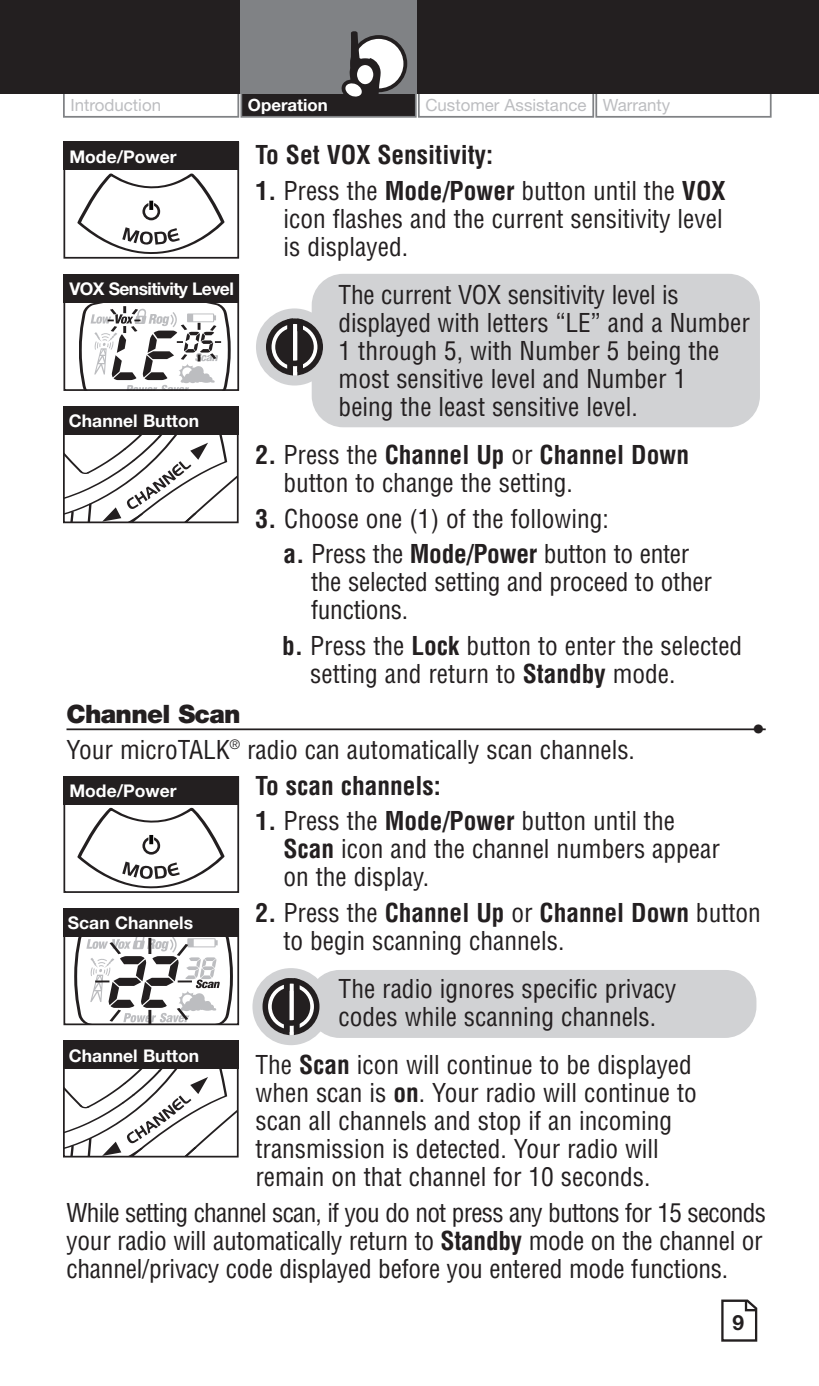
<style>
.page{position:relative;width:819px;height:1386px;background:#fff}
.page>*{position:absolute;margin:0;border:0;box-sizing:border-box;transform-origin:0 0}
.t1{font:condensed 25.2px/28px "Helvetica";color:#231f20}
.t2{font:700 condensed 25.2px "Helvetica";color:#231f20}
.t3{font:900 25.2px "Helvetica Neue";letter-spacing:-.025em;color:#231f20}
.t4{font:700 25.2px "Helvetica Neue";color:#231f20}
.t5{font:700 21px "Helvetica Neue";color:#231f20}
.t6{font:700 17.5px "Helvetica Neue";color:#fff}
.t7{font:700 17.5px "Helvetica Neue";letter-spacing:-.035em;color:#fff}
.t8{font:16.8px "Helvetica Neue";color:#bcbdc0}
.t9{font:700 16.8px "Helvetica Neue";color:#fff}
.t10{font:15.05px "Helvetica";color:#231f20}
.s1{font-weight:700}
</style>
<div class="page">
<div style="left:308px;top:970px;width:448px;height:68px;background:#d1d2d4;border-radius:32px"></div>
<div style="left:252px;top:968px;width:78px;height:77px;background:#d1d2d4;border-radius:50%"></div>
<svg style="left:262px;top:978px;width:58px;height:57px"></svg>
<div style="left:312px;top:274px;width:448px;height:153px;background:#d1d2d4;border-radius:32px"></div>
<div style="left:256px;top:308px;width:77px;height:78px;background:#d1d2d4;border-radius:50%"></div>
<svg style="left:266px;top:318px;width:57px;height:58px"></svg>
<div style="left:595px;top:91px;width:177px;height:27px;border:2px solid #808285"></div>
<div style="left:418px;top:91px;width:176px;height:27px;border:2px solid #808285"></div>
<div style="left:63px;top:91px;width:176px;height:27px;border:2px solid #808285"></div>
<div style="left:0;top:0;width:819px;height:94px;background:#231f20"></div>
<div style="left:242px;top:93px;width:173px;height:23px;background:#231f20"></div>
<div style="left:240px;top:91px;width:177px;height:27px;border:2px solid #808285"></div>
<div style="left:240px;top:0;width:177px;height:94px;background:#808285"></div>
<div style="left:352px;top:37px;width:53px;height:53px;background:#fff;border-radius:50%"></div>
<div style="left:350px;top:35px;width:57px;height:57px;border:4px solid #231f20;border-radius:50%"></div>
<svg style="left:341px;top:31px;width:40px;height:66px"></svg>
<hr style="left:66px;top:728px;width:700px;height:2px;background:#231f20">
<svg style="left:721px;top:1300px;width:36px;height:42px"></svg>
<svg style="left:66px;top:435px;width:170px;height:85px"></svg>
<div style="left:63px;top:406px;width:176px;height:117px;border:2px solid #231f20"></div>
<div style="left:63px;top:406px;width:176px;height:29px;background:#231f20"></div>
<svg style="left:66px;top:1069px;width:170px;height:86px"></svg>
<div style="left:63px;top:1041px;width:176px;height:117px;border:2px solid #231f20"></div>
<div style="left:63px;top:1041px;width:176px;height:28px;background:#231f20"></div>
<div style="left:63px;top:142px;width:176px;height:28px;background:#231f20"></div>
<svg style="left:78px;top:173px;width:146px;height:81px"></svg>
<div style="left:63px;top:142px;width:176px;height:117px;border:2px solid #231f20"></div>
<div style="left:63px;top:776px;width:176px;height:28px;background:#231f20"></div>
<svg style="left:78px;top:807px;width:146px;height:82px"></svg>
<div style="left:63px;top:776px;width:176px;height:117px;border:2px solid #231f20"></div>
<svg style="left:79px;top:302px;width:151px;height:86px"></svg>
<div style="left:63px;top:274px;width:176px;height:117px;border:2px solid #231f20"></div>
<div style="left:63px;top:274px;width:176px;height:28px;background:#231f20"></div>
<svg style="left:74px;top:937px;width:159px;height:85px"></svg>
<div style="left:63px;top:908px;width:176px;height:117px;border:2px solid #231f20"></div>
<div style="left:63px;top:908px;width:176px;height:29px;background:#231f20"></div>
<p class="t8" style="left:70px;top:99px;width:92px">Introduction</p>
<p class="t9" style="left:248px;top:99px;width:81px">Operation</p>
<p class="t8" style="left:425px;top:99px;width:247px">Customer Assistance Warranty</p>
<p class="t10" style="left:249px;top:140px;width:32px">Intro</p>
<p class="t10" style="left:344px;top:140px;width:68px">Operation</p>
<p class="t2" style="left:256px;top:141px;width:239px">To Set VOX Sensitivity:</p>
<p class="t1" style="left:284px;top:177px;width:444px;text-align:justify;text-indent:-28px"><span class="s1">1.</span> Press the <span class="s1">Mode/Power</span> button until the <span class="s1">VOX </span>icon flashes and the current sensitivity level is displayed.</p>
<p class="t1" style="left:339px;top:281px;width:413px">The current VOX sensitivity level is displayed with letters “LE” and a Number 1 through 5, with Number 5 being the most sensitive level and Number 1<br>being the least sensitive level.</p>
<p class="t1" style="left:284px;top:441px;width:407px;text-indent:-28px"><span class="s1">2.</span> Press the <span class="s1">Channel Up</span> or <span class="s1">Channel Down </span>button to change the setting.</p>
<p class="t1" style="left:283px;top:501px;width:408px;line-height:35.7px;text-indent:-28px"><span class="s1">3.</span> Choose one (1) of the following:<br><span class="s1">a.</span> Press the <span class="s1">Mode/Power</span> button to enter</p>
<p class="t1" style="left:311px;top:569px;width:402px">the selected setting and proceed to other functions.</p>
<p class="t1" style="left:310px;top:632px;width:434px;text-indent:-28px"><span class="s1">b.</span> Press the <span class="s1">Lock</span> button to enter the selected setting and return to <span class="s1">Standby</span> mode.</p>
<p class="t6" style="left:69px;top:150px;width:109px">Mode/Power</p>
<p class="t7" style="left:69px;top:283px;width:166px">VOX Sensitivity Level</p>
<p class="t6" style="left:69px;top:415px;width:132px">Channel Button</p>
<p class="t3" style="left:66px;top:705px;width:176px">Channel Scan</p>
<p class="t4" style="left:752px;top:720px;width:14px">•</p>
<p class="t1" style="left:66px;top:732px;width:570px;line-height:35.7px;text-align:center">Your microTALK<sup>®</sup> radio can automatically scan channels.<br><span class="s1">To scan channels:</span></p>
<p class="t1" style="left:284px;top:807px;width:438px;text-indent:-28px"><span class="s1">1.</span> Press the <span class="s1">Mode/Power</span> button until the<br><span class="s1">Scan</span> icon and the channel numbers appear on the display.</p>
<p class="t1" style="left:284px;top:899px;width:479px;text-indent:-28px"><span class="s1">2.</span> Press the <span class="s1">Channel Up</span> or <span class="s1">Channel Down</span> button to begin scanning channels.</p>
<p class="t1" style="left:339px;top:975px;width:339px">The radio ignores specific privacy codes while scanning channels.</p>
<p class="t1" style="left:256px;top:1051px;width:443px">The <span class="s1">Scan</span> icon will continue to be displayed when scan is <span class="s1">on</span>. Your radio will continue to scan all channels and stop if an incoming transmission is detected. Your radio will remain on that channel for 10 seconds.</p>
<p class="t1" style="left:67px;top:1199px;width:701px">While setting channel scan, if you do not press any buttons for 15 seconds your radio will automatically return to <span class="s1">Standby</span> mode on the channel or channel/privacy code displayed before you entered mode functions.</p>
<p class="t5" style="left:733px;top:1315px;width:13px">9</p>
<p class="t6" style="left:69px;top:784px;width:109px">Mode/Power</p>
<p class="t6" style="left:68px;top:917px;width:127px">Scan Channels</p>
<p class="t6" style="left:69px;top:1049px;width:132px">Channel Button</p>
</div>
